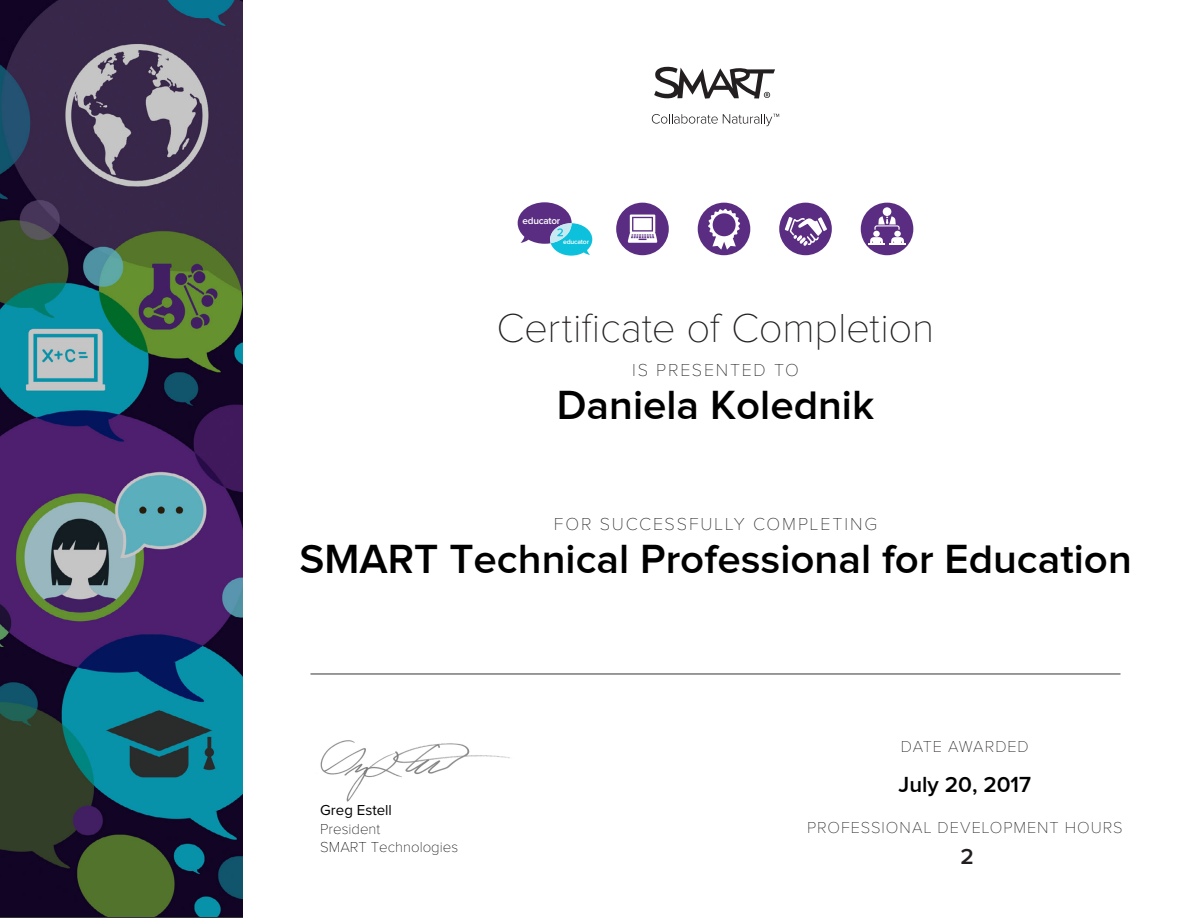
<style>
.page{position:relative;width:1188px;height:918px;background:#fff}
.page>*{position:absolute;margin:0;border:0;box-sizing:border-box;transform-origin:0 0}
.t1{font:600 42px "Proxima Nova";color:#000}
.t2{font:100 42px "Proxima Nova";letter-spacing:-.005em;color:#231f20}
.t3{font:600 22.5px "Proxima Nova";color:#000}
.t4{font:600 22.5px "Proxima Nova";color:#231f20}
.t5{font:100 18px "Proxima Nova";letter-spacing:.1em;color:#231f20}
.t6{font:100 16.5px "Proxima Nova";letter-spacing:.055em;color:#231f20}
.t7{font:100 15px/18.5px "Proxima Nova T";color:#000}
.t8{font:15px "Proxima Nova";color:#000}
.t9{font:600 9.9px "Proxima Nova";letter-spacing:-.025em;color:#fff}
.t10{font:600 6.75px "Proxima Nova";letter-spacing:-.025em;color:#fff}
</style>
<div class="page">
<img style="left:0;top:0;width:243px;height:916px">
<svg style="left:654px;top:66px;width:121px;height:33px"></svg>
<svg style="left:652px;top:114px;width:127px;height:12px"></svg>
<svg style="left:518px;top:202px;width:74px;height:54px"></svg>
<div style="left:698px;top:203px;width:52px;height:52px;background:#5a2d82;border-radius:50%"></div>
<svg style="left:708px;top:209px;width:32px;height:41px"></svg>
<div style="left:616px;top:203px;width:53px;height:52px;background:#5a2d82;border-radius:50%"></div>
<svg style="left:628px;top:215px;width:29px;height:28px"></svg>
<div style="left:779px;top:203px;width:53px;height:52px;background:#5a2d82;border-radius:50%"></div>
<svg style="left:785px;top:217px;width:42px;height:29px"></svg>
<div style="left:861px;top:203px;width:52px;height:52px;background:#5a2d82;border-radius:50%"></div>
<svg style="left:868px;top:216px;width:38px;height:29px"></svg>
<div style="left:883px;top:207px;width:8px;height:9px;background:#fff;border-radius:50%"></div>
<hr style="left:310px;top:674px;width:810px;height:1px;background:#363537">
<img style="left:320px;top:740px;width:190px;height:62px">
<p class="t9" style="left:523px;top:217px;width:39px">educator</p>
<p class="t10" style="left:563px;top:239px;width:27px">educator</p>
<p class="t2" style="left:497px;top:309px;width:439px">Certificate of Completion</p>
<p class="t5" style="left:632px;top:362px;width:168px">IS PRESENTED TO</p>
<p class="t1" style="left:557px;top:386px;width:319px">Daniela Kolednik</p>
<p class="t5" style="left:554px;top:515px;width:325px">FOR SUCCESSFULLY COMPLETING</p>
<p class="t1" style="left:300px;top:539px;width:834px">SMART Technical Professional for Education</p>
<p class="t6" style="left:901px;top:739px;width:129px">DATE AWARDED</p>
<p class="t8" style="left:320px;top:801px;width:73px">Greg Estell</p>
<p class="t7" style="left:320px;top:820px;width:139px">President<br>SMART Technologies</p>
<p class="t3" style="left:899px;top:774px;width:134px">July 20, 2017</p>
<p class="t6" style="left:807px;top:819px;width:317px">PROFESSIONAL DEVELOPMENT HOURS</p>
<p class="t4" style="left:961px;top:844px;width:15px">2</p>
</div>
